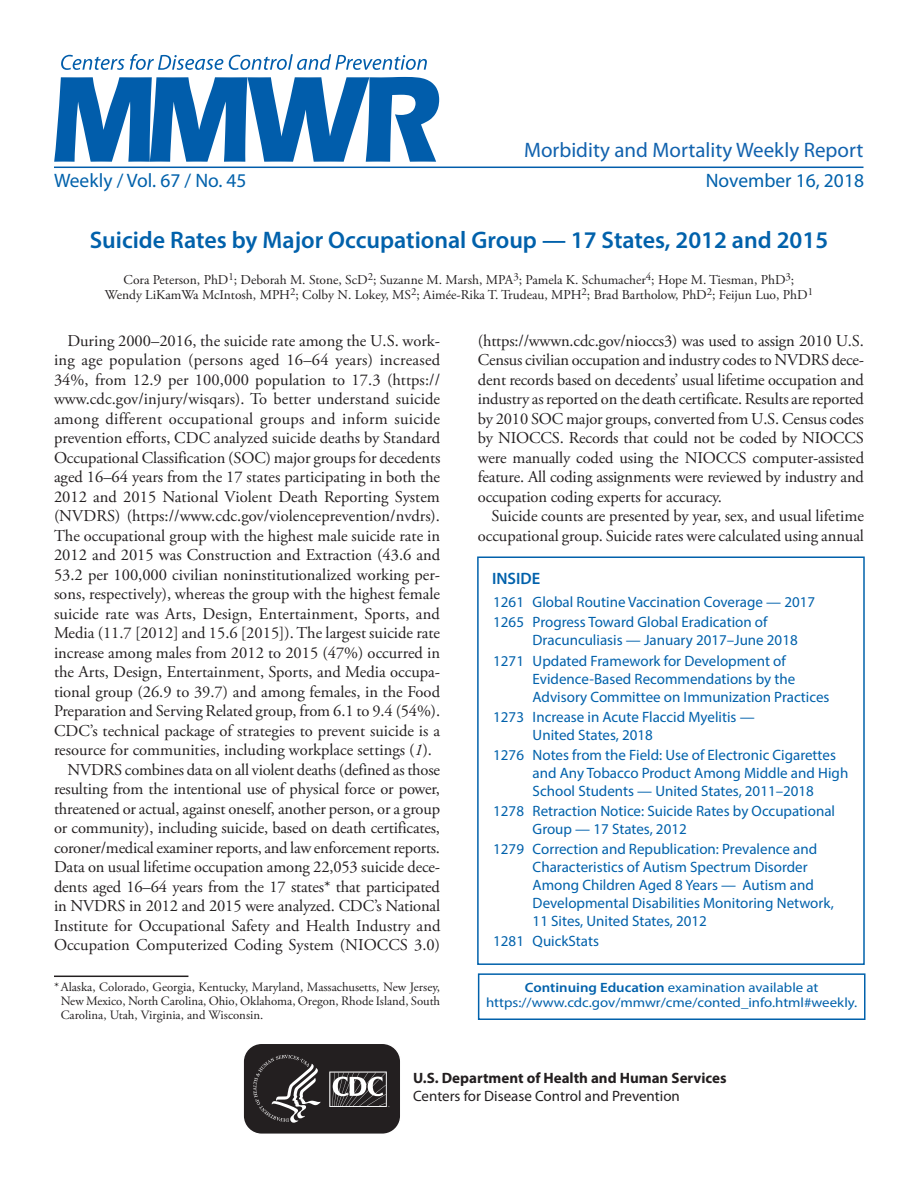
<style>
.page{position:relative;width:918px;height:1188px;background:#fff}
.page>*{position:absolute;margin:0;border:0;box-sizing:border-box;transform-origin:0 0}
.Report_Title{font:600 24px "Myriad Pro";color:#0161ab}
.t1{font:21px "Myriad Pro";color:#1162ae}
.t2{font:19.5px "Myriad Pro";color:#0161ab}
.Paragraph{font:16.5px/19.5px "Adobe Garamond Pro";color:#231f20;text-align:justify}
.inside{font:600 16.5px "Myriad Pro";color:#0161ab}
.t3{font:15px/18px "Myriad Pro";color:#0161ab}
.t4{font:700 15px/18px "Myriad Pro";color:#231f20}
.Author_Names{font:13.5px/15px "Adobe Garamond Pro";color:#231f20;text-align:center}
.ce_callout_box{font:13.5px/15px "Myriad Pro";color:#0161ab;text-align:center;scale:1.1 1}
.Footnote{font:12.75px/14.2px "Adobe Garamond Pro";color:#231f20;text-align:justify}
.s1{font-style:italic}
.s2{font-weight:600}
.s3{font-weight:400}
</style>
<div class="page">
<hr style="left:54px;top:167px;width:810px;height:1px;background:#015dab">
<svg style="left:54px;top:77px;width:385px;height:85px"></svg>
<svg style="left:61px;top:54px;width:366px;height:16px"></svg>
<div style="left:477px;top:556px;width:388px;height:409px;border:2px solid #0161ab"></div>
<div style="left:478px;top:973px;width:388px;height:47px;border:2px solid #0161ab"></div>
<svg style="left:243px;top:1045px;width:157px;height:89px;background:#403c3d"></svg>
<hr style="left:54px;top:976px;width:134px;height:1px;background:#231f20">
<p class="t1" style="left:524px;top:137px;width:341px">Morbidity and Mortality Weekly Report</p>
<p class="t2" style="left:54px;top:168px;width:194px">Weekly / Vol. 67 / No. 45</p>
<p class="t2" style="left:706px;top:168px;width:160px">November 16, 2018</p>
<p class="Report_Title" style="left:90px;top:224px;width:740px">Suicide Rates by Major Occupational Group — 17 States, 2012 and 2015</p>
<p class="Author_Names" style="left:105px;top:273px;width:710px">Cora Peterson, PhD<sup>1</sup>; Deborah M. Stone, ScD<sup>2</sup>; Suzanne M. Marsh, MPA<sup>3</sup>; Pamela K. Schumacher<sup>4</sup>; Hope M. Tiesman, PhD<sup>3</sup>;<br>Wendy LiKamWa McIntosh, MPH<sup>2</sup>; Colby N. Lokey, MS<sup>2</sup>; Aimée-Rika T. Trudeau, MPH<sup>2</sup>; Brad Bartholow, PhD<sup>2</sup>; Feijun Luo, PhD<sup>1</sup></p>
<p class="Paragraph" style="left:54px;top:332px;width:388px;text-indent:14px">During 2000–2016, the suicide rate among the U.S. work&shy;ing age population (persons aged 16–64 years) increased 34%, from 12.9 per 100,000 population to 17.3 (https:// www.cdc.gov/injury/wisqars). To better understand suicide among different occupational groups and inform suicide prevention efforts, CDC analyzed suicide deaths by Standard Occupational Classification (SOC) major groups for decedents aged 16–64 years from the 17 states participating in both the 2012 and 2015 National Violent Death Reporting System (NVDRS) (https://www.cdc.gov/violenceprevention/nvdrs).<br>The occupational group with the highest male suicide rate in 2012 and 2015 was Construction and Extraction (43.6 and 53.2 per 100,000 civilian noninstitutionalized working per&shy;sons, respectively), whereas the group with the highest female suicide rate was Arts, Design, Entertainment, Sports, and Media (11.7 [2012] and 15.6 [2015]). The largest suicide rate increase among males from 2012 to 2015 (47%) occurred in the Arts, Design, Entertainment, Sports, and Media occupa&shy;tional group (26.9 to 39.7) and among females, in the Food Preparation and Serving Related group, from 6.1 to 9.4 (54%).<br>CDC’s technical package of strategies to prevent suicide is a resource for communities, including workplace settings (<span class="s1">1</span>).</p>
<p class="Paragraph" style="left:54px;top:761px;width:388px;text-indent:14px">NVDRS combines data on all violent deaths (defined as those resulting from the intentional use of physical force or power, threatened or actual, against oneself, another person, or a group or community), including suicide, based on death certificates, coroner/medical examiner reports, and law enforcement reports.<br>Data on usual lifetime occupation among 22,053 suicide dece&shy;dents aged 16–64 years from the 17 states* that participated in NVDRS in 2012 and 2015 were analyzed. CDC’s National Institute for Occupational Safety and Health Industry and Occupation Computerized Coding System (NIOCCS 3.0)</p>
<p class="Footnote" style="left:61px;top:980px;width:381px;text-indent:-7px">*Alaska, Colorado, Georgia, Kentucky, Maryland, Massachusetts, New Jersey, New Mexico, North Carolina, Ohio, Oklahoma, Oregon, Rhode Island, South Carolina, Utah, Virginia, and Wisconsin.</p>
<p class="Paragraph" style="left:478px;top:332px;width:388px">(https://wwwn.cdc.gov/nioccs3) was used to assign 2010 U.S.<br>Census civilian occupation and industry codes to NVDRS dece&shy;dent records based on decedents’ usual lifetime occupation and industry as reported on the death certificate. Results are reported by 2010 SOC major groups, converted from U.S. Census codes by NIOCCS. Records that could not be coded by NIOCCS were manually coded using the NIOCCS computer-assisted feature. All coding assignments were reviewed by industry and occupation coding experts for accuracy.</p>
<p class="Paragraph" style="left:478px;top:507px;width:388px;text-align:right">Suicide counts are presented by year, sex, and usual lifetime occupational group. Suicide rates were calculated using annual</p>
<h1 class="inside" style="left:492px;top:568px;width:50px">INSIDE</h1>
<p class="t3" style="left:493px;top:593px;width:323px">1261 Global Routine Vaccination Coverage — 2017</p>
<p class="t3" style="left:533px;top:613px;width:267px;text-indent:-39px">1265 Progress Toward Global Eradication of<br>Dracunculiasis — January 2017–June 2018</p>
<p class="t3" style="left:533px;top:651px;width:298px;text-indent:-39px">1271 Updated Framework for Development of<br>Evidence-Based Recommendations by the<br>Advisory Committee on Immunization Practices</p>
<p class="t3" style="left:533px;top:707px;width:224px;text-indent:-39px">1273 Increase in Acute Flaccid Myelitis —<br>United States, 2018</p>
<p class="t3" style="left:533px;top:746px;width:317px;text-indent:-39px">1276 Notes from the Field: Use of Electronic Cigarettes and Any Tobacco Product Among Middle and High<br>School Students — United States, 2011–2018</p>
<p class="t3" style="left:533px;top:802px;width:304px;text-indent:-39px">1278 Retraction Notice: Suicide Rates by Occupational<br>Group — 17 States, 2012</p>
<p class="t3" style="left:533px;top:840px;width:303px;text-indent:-39px">1279 Correction and Republication: Prevalence and Characteristics of Autism Spectrum Disorder Among Children Aged 8 Years — Autism and Developmental Disabilities Monitoring Network, 11 Sites, United States, 2012</p>
<p class="t3" style="left:493px;top:932px;width:107px">1281 QuickStats</p>
<p class="ce_callout_box" style="left:486px;top:980px;width:339px"><span class="s2">Continuing Education</span> examination available at https://www.cdc.gov/mmwr/cme/conted_info.html#weekly.</p>
<p class="t4" style="left:413px;top:1069px;width:315px">U.S. Department of Health and Human Services<br><span class="s3">Centers for Disease Control and Prevention</span></p>
</div>
